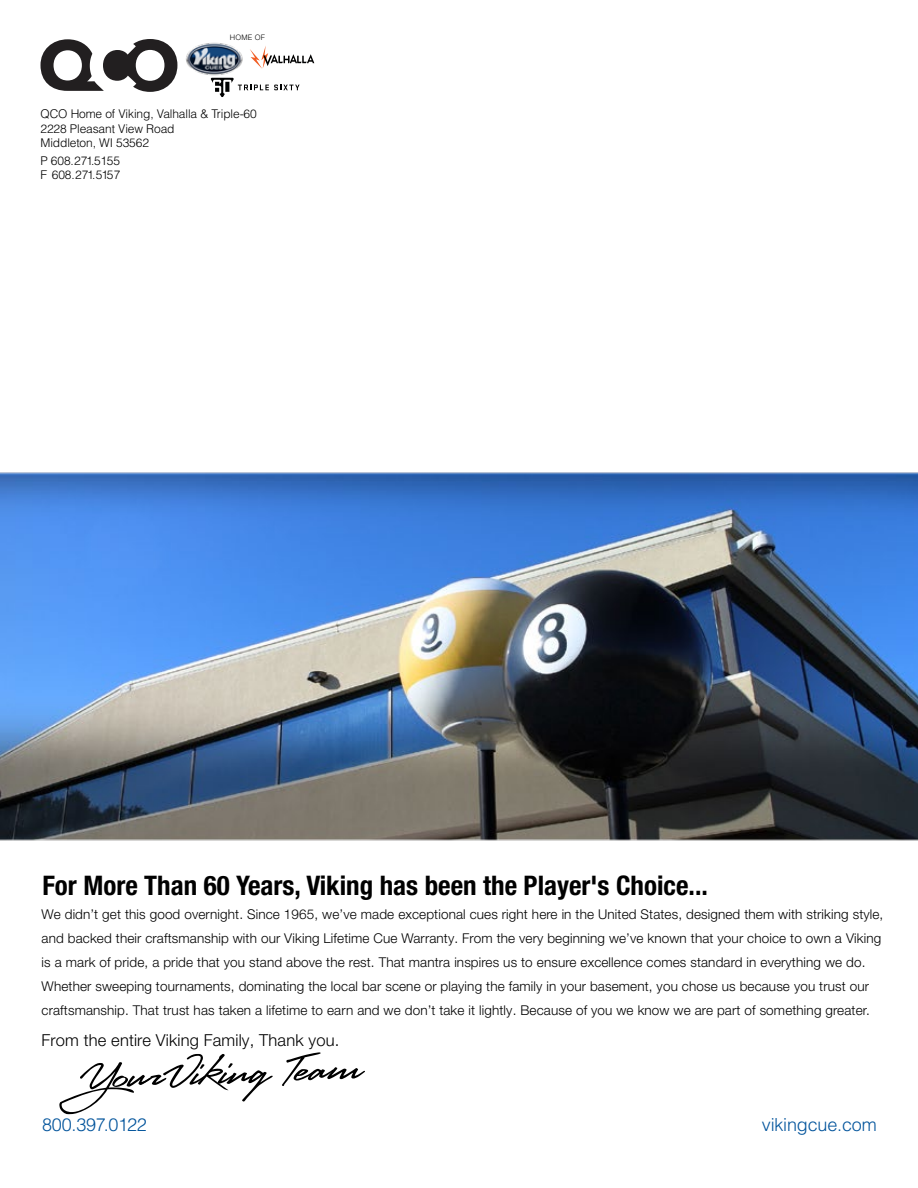
<style>
.page{position:relative;width:918px;height:1188px;background:#fff}
.page>*{position:absolute;margin:0;border:0;box-sizing:border-box;transform-origin:0 0}
.t1{font:700 condensed 27px "Helvetica Neue LT Pro";color:#000}
.t2{font:300 18px "Helvetica LT Std";letter-spacing:-.01em;color:#00539b}
.t3{font:300 16.5px "Helvetica Neue LT Pro";letter-spacing:.01em;color:#000}
.t4{font:300 13.5px/24px "Helvetica Neue LT Pro";letter-spacing:.01em;color:#000}
.t5{font:300 12px/14.4px "Helvetica LT Std";letter-spacing:-.01em;color:#000101}
.t6{font:300 7.5px "Helvetica LT Std";letter-spacing:.025em;color:#000101}
</style>
<div class="page">
<img style="left:0;top:60px;width:918px;height:781px">
<svg style="left:59px;top:1054px;width:214px;height:61px"></svg>
<svg style="left:282px;top:1052px;width:83px;height:34px"></svg>
<svg style="left:41px;top:39px;width:136px;height:53px"></svg>
<img style="left:181px;top:42px;width:67px;height:37px">
<svg style="left:211px;top:78px;width:89px;height:19px"></svg>
<svg style="left:250px;top:46px;width:64px;height:23px"></svg>
<p class="t6" style="left:230px;top:33px;width:37px">HOME OF</p>
<p class="t5" style="left:40px;top:107px;width:218px">QCO Home of Viking, Valhalla &amp; Triple-60<br>2228 Pleasant View Road<br>Middleton, WI 53562</p>
<p class="t5" style="left:40px;top:153px;width:81px">P 608.271.5155<br>F 608.271.5157</p>
<h1 class="t1" style="left:42px;top:870px;width:667px">For More Than 60 Years, Viking has been the Player's Choice...</h1>
<p class="t4" style="left:42px;top:902px;width:843px">We didn’t get this good overnight. Since 1965, we’ve made exceptional cues right here in the United States, designed them with striking style, and backed their craftsmanship with our Viking Lifetime Cue Warranty. From the very beginning we’ve known that your choice to own a Viking is a mark of pride, a pride that you stand above the rest. That mantra inspires us to ensure excellence comes standard in everything we do.<br>Whether sweeping tournaments, dominating the local bar scene or playing the family in your basement, you chose us because you trust our craftsmanship. That trust has taken a lifetime to earn and we don’t take it lightly. Because of you we know we are part of something greater.</p>
<p class="t3" style="left:42px;top:1030px;width:299px">From the entire Viking Family, Thank you.</p>
<h2 class="t2" style="left:42px;top:1114px;width:106px">800.397.0122</h2>
<h2 class="t2" style="left:762px;top:1114px;width:116px">vikingcue.com</h2>
</div>
